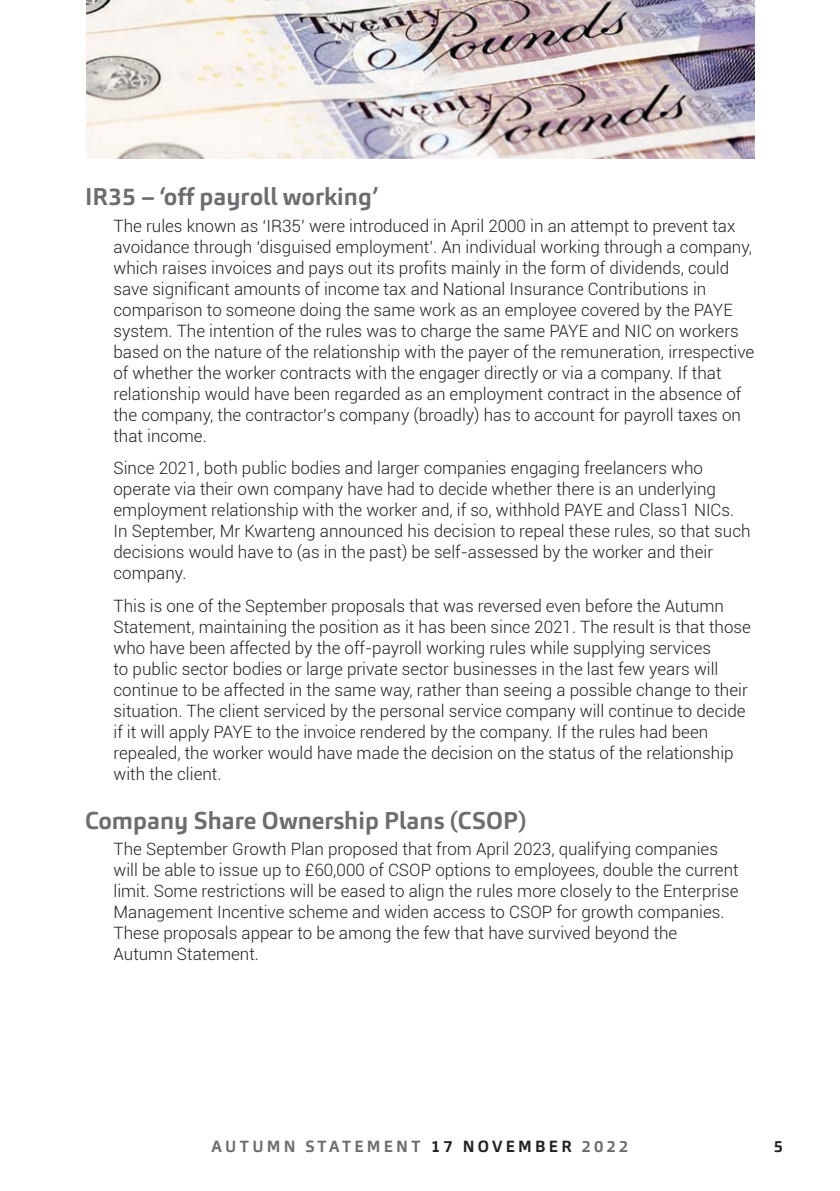
<style>
.page{position:relative;width:840px;height:1191px;background:#fff}
.page>*{position:absolute;margin:0;border:0;box-sizing:border-box;transform-origin:0 0}
.t1{font:700 24px "Carnac";color:#6c6d70}
.t2{font:300 17px/21px "Roboto";color:#231f20}
.t3{font:700 16px "Carnac";letter-spacing:.2em;color:#6c6d70}
.t4{font:700 16px "Carnac";color:#231f20}
.s1{color:#231f20}
</style>
<div class="page">
<img style="left:86px;top:0;width:668px;height:159px">
<h1 class="t1" style="left:85px;top:181px;width:294px">IR35 – ‘off payroll working’</h1>
<p class="t2" style="left:113px;top:215px;width:642px">The rules known as ‘IR35’ were introduced in April 2000 in an attempt to prevent tax avoidance through ‘disguised employment’. An individual working through a company, which raises invoices and pays out its profits mainly in the form of dividends, could save significant amounts of income tax and National Insurance Contributions in comparison to someone doing the same work as an employee covered by the PAYE system. The intention of the rules was to charge the same PAYE and NIC on workers based on the nature of the relationship with the payer of the remuneration, irrespective of whether the worker contracts with the engager directly or via a company. If that relationship would have been regarded as an employment contract in the absence of the company, the contractor’s company (broadly) has to account for payroll taxes on that income.</p>
<p class="t2" style="left:113px;top:457px;width:638px">Since 2021, both public bodies and larger companies engaging freelancers who operate via their own company have had to decide whether there is an underlying employment relationship with the worker and, if so, withhold PAYE and Class1 NICs.<br>In September, Mr Kwarteng announced his decision to repeal these rules, so that such decisions would have to (as in the past) be self-assessed by the worker and their company.</p>
<p class="t2" style="left:113px;top:594px;width:638px">This is one of the September proposals that was reversed even before the Autumn Statement, maintaining the position as it has been since 2021. The result is that those who have been affected by the off-payroll working rules while supplying services<br>to public sector bodies or large private sector businesses in the last few years will continue to be affected in the same way, rather than seeing a possible change to their situation. The client serviced by the personal service company will continue to decide if it will apply PAYE to the invoice rendered by the company. If the rules had been repealed, the worker would have made the decision on the status of the relationship with the client.</p>
<h1 class="t1" style="left:85px;top:805px;width:443px">Company Share Ownership Plans (CSOP)</h1>
<p class="t2" style="left:113px;top:838px;width:626px">The September Growth Plan proposed that from April 2023, qualifying companies will be able to issue up to £60,000 of CSOP options to employees, double the current limit. Some restrictions will be eased to align the rules more closely to the Enterprise Management Incentive scheme and widen access to CSOP for growth companies.<br>These proposals appear to be among the few that have survived beyond the Autumn Statement.</p>
<p class="t3" style="left:211px;top:1136px;width:418px">AUTUMN STATEMENT <span class="s1">17 NOVEMBER</span> 2022</p>
<p class="t4" style="left:773px;top:1136px;width:11px">5</p>
</div>
